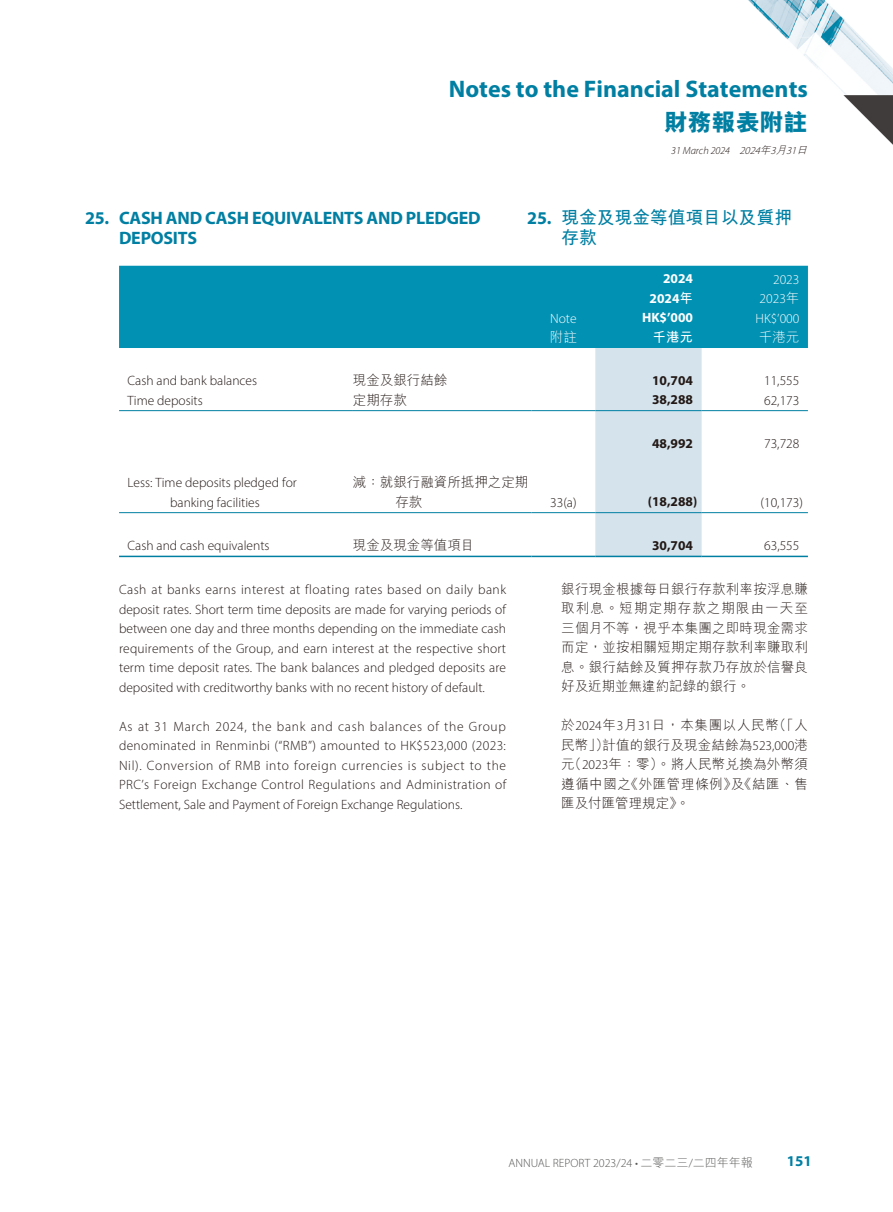
<style>
.page{position:relative;width:893px;height:1212px;background:#fff}
.page>*{position:absolute;margin:0;border:0;box-sizing:border-box;transform-origin:0 0}
.t1{font:700 24px "Myriad Pro";color:#007fa3}
.t2{font:800 24px "M Hei HK";color:#007fa3}
.t3{font:700 18px/19.5px "Myriad Pro";letter-spacing:-.015em;color:#007fa3}
.t4{font:700 18px/19.5px "M Hei HK";letter-spacing:-.015em;color:#007fa3}
.t5{font:700 15px "Myriad Pro";color:#007fa3}
.t6{font:300 13.5px/19.5px "Myriad Pro";color:#231916;text-align:justify}
.t7{font:300 13.5px/19.5px "M Hei HK";letter-spacing:.01em;color:#231916;text-align:justify}
.t8{font:700 13.5px "Myriad Pro";color:#231916}
.t9{font:300 13.5px "Myriad Pro";color:#fff}
.t10{font:700 13.5px "Myriad Pro";color:#fff}
.t11{font:300 13.5px "M Hei HK";color:#fff}
.t12{font:700 13.5px "M Hei HK";color:#fff}
.t13{font:300 12px "Myriad Pro";color:#595857}
.t14{font:italic 300 10.5px "Myriad Pro";color:#231916}
.s1{font-style:inherit}
.s2{font-family:"M Hei HK"}
.s3{font-family:"Myriad Pro"}
</style>
<div class="page">
<img style="left:748px;top:0;width:145px;height:96px">
<img style="left:844px;top:96px;width:49px;height:49px">
<div style="left:119px;top:266px;width:689px;height:82px;background:#0091b3"></div>
<div style="left:595px;top:348px;width:107px;height:208px;background:#d4e3ec"></div>
<hr style="left:119px;top:410px;width:234px;height:1px;background:#007fa3">
<hr style="left:353px;top:410px;width:178px;height:1px;background:#007fa3">
<hr style="left:531px;top:410px;width:64px;height:1px;background:#007fa3">
<hr style="left:595px;top:410px;width:107px;height:1px;background:#007fa3">
<hr style="left:702px;top:410px;width:106px;height:1px;background:#007fa3">
<hr style="left:119px;top:512px;width:234px;height:1px;background:#007fa3">
<hr style="left:353px;top:512px;width:178px;height:1px;background:#007fa3">
<hr style="left:531px;top:512px;width:64px;height:1px;background:#007fa3">
<hr style="left:595px;top:512px;width:107px;height:1px;background:#007fa3">
<hr style="left:702px;top:512px;width:106px;height:1px;background:#007fa3">
<hr style="left:119px;top:556px;width:234px;height:1px;background:#007fa3">
<hr style="left:353px;top:556px;width:178px;height:1px;background:#007fa3">
<hr style="left:531px;top:556px;width:64px;height:1px;background:#007fa3">
<hr style="left:595px;top:556px;width:107px;height:1px;background:#007fa3">
<hr style="left:702px;top:556px;width:106px;height:1px;background:#007fa3">
<h1 class="t1" style="left:449px;top:73px;width:361px">Notes to the Financial Statements</h1>
<h1 class="t2" style="left:664px;top:110px;width:145px">財務報表附註</h1>
<p class="t14" style="left:671px;top:144px;width:140px">31 March 2024 <span class="s1">2024</span><span class="s2">年</span><span class="s1">3</span><span class="s2">月</span><span class="s1">31</span><span class="s2">日</span></p>
<h2 class="t3" style="left:119px;top:208px;width:363px;text-indent:-34px">25. CASH AND CASH EQUIVALENTS AND PLEDGED<br>DEPOSITS</h2>
<h2 class="t4" style="left:561px;top:207px;width:232px;text-indent:-34px"><span class="s3">25.</span> 現金及現金等值項目以及質押存款</h2>
<p class="t10" style="left:663px;top:270px;width:31px">2024</p>
<p class="t9" style="left:773px;top:271px;width:28px">2023</p>
<p class="t10" style="left:650px;top:290px;width:45px">2024<span class="s2">年</span></p>
<p class="t9" style="left:760px;top:290px;width:41px">2023<span class="s2">年</span></p>
<p class="t9" style="left:550px;top:310px;width:28px">Note</p>
<p class="t10" style="left:642px;top:309px;width:53px">HK$’000</p>
<p class="t9" style="left:755px;top:310px;width:45px">HK$’000</p>
<p class="t11" style="left:550px;top:330px;width:28px">附註</p>
<p class="t12" style="left:653px;top:327px;width:42px">千港元</p>
<p class="t11" style="left:759px;top:330px;width:42px">千港元</p>
<p class="t6" style="left:128px;top:371px;width:131px">Cash and bank balances</p>
<p class="t7" style="left:353px;top:370px;width:96px">現金及銀行結餘</p>
<p class="t8" style="left:652px;top:371px;width:42px">10,704</p>
<p class="t6" style="left:764px;top:371px;width:37px">11,555</p>
<p class="t6" style="left:128px;top:390px;width:77px">Time deposits</p>
<p class="t7" style="left:353px;top:390px;width:55px">定期存款</p>
<p class="t8" style="left:652px;top:391px;width:42px">38,288</p>
<p class="t6" style="left:764px;top:390px;width:37px">62,173</p>
<p class="t8" style="left:652px;top:434px;width:42px">48,992</p>
<p class="t6" style="left:764px;top:434px;width:37px">73,728</p>
<p class="t6" style="left:128px;top:473px;width:171px;text-align:center">Less: Time deposits pledged for banking facilities</p>
<p class="t7" style="left:395px;top:472px;width:134px;text-indent:-43px">減：就銀行融資所抵押之定期存款</p>
<p class="t6" style="left:550px;top:492px;width:28px">33(a)</p>
<p class="t8" style="left:648px;top:493px;width:51px">(18,288)</p>
<p class="t6" style="left:760px;top:492px;width:44px">(10,173)</p>
<p class="t6" style="left:128px;top:536px;width:144px">Cash and cash equivalents</p>
<p class="t7" style="left:353px;top:535px;width:123px">現金及現金等值項目</p>
<p class="t8" style="left:652px;top:536px;width:42px">30,704</p>
<p class="t6" style="left:764px;top:536px;width:37px">63,555</p>
<p class="t6" style="left:119px;top:580px;width:389px">Cash at banks earns interest at floating rates based on daily bank deposit rates. Short term time deposits are made for varying periods of between one day and three months depending on the immediate cash requirements of the Group, and earn interest at the respective short term time deposit rates. The bank balances and pledged deposits are deposited with creditworthy banks with no recent history of default.</p>
<p class="t6" style="left:119px;top:716px;width:389px">As at 31 March 2024, the bank and cash balances of the Group denominated in Renminbi (“RMB”) amounted to HK$523,000 (2023:<br>Nil). Conversion of RMB into foreign currencies is subject to the PRC’s Foreign Exchange Control Regulations and Administration of Settlement, Sale and Payment of Foreign Exchange Regulations.</p>
<p class="t7" style="left:561px;top:579px;width:248px">銀行現金根據每日銀行存款利率按浮息賺取利息。短期定期存款之期限由一天至三個月不等，視乎本集團之即時現金需求而定，並按相關短期定期存款利率賺取利息。銀行結餘及質押存款乃存放於信譽良好及近期並無違約記錄的銀行。</p>
<p class="t7" style="left:561px;top:715px;width:248px">於<span class="s3">2024</span>年<span class="s3">3</span>月<span class="s3">31</span>日，本集團以人民幣（「人民幣」）計值的銀行及現金結餘為<span class="s3">523,000</span>港元（<span class="s3">2023</span>年：零）。將人民幣兌換為外幣須遵循中國之《外匯管理條例》及《結匯、售匯及付匯管理規定》。</p>
<p class="t13" style="left:508px;top:1155px;width:246px">ANNUAL REPORT 2023/24 • <span class="s2">二零二三</span>/<span class="s2">二四年年報</span></p>
<p class="t5" style="left:787px;top:1151px;width:26px">151</p>
</div>
